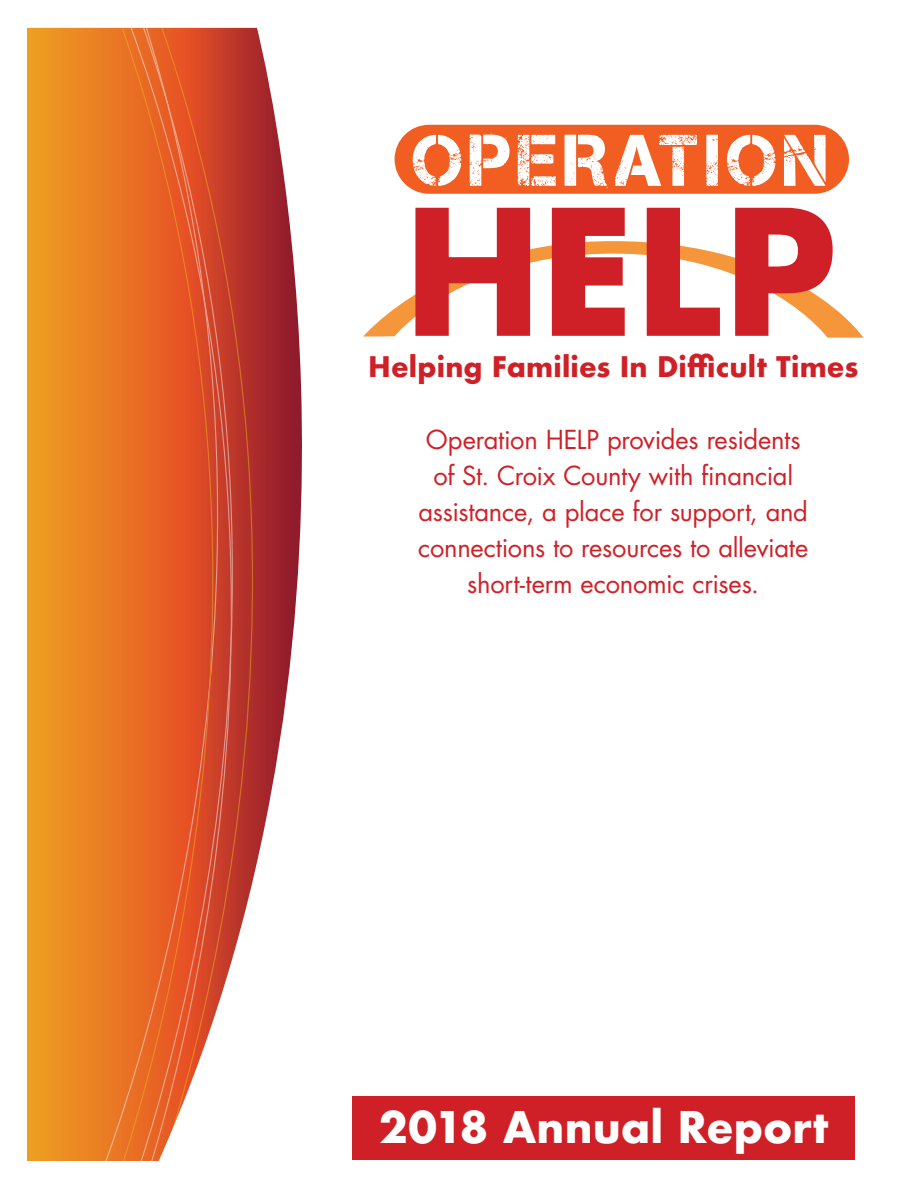
<style>
.page{position:relative;width:918px;height:1188px;background:#fff}
.page>*{position:absolute;margin:0;border:0;box-sizing:border-box;transform-origin:0 0}
.t1{font:700 42.45px "Futura";color:#fff}
.t2{font:700 27.6px "Futura";letter-spacing:.005em;color:#d02027}
.t3{font:25.5px/36px "Futura";letter-spacing:-.01em;color:#d02027;text-align:center}
</style>
<div class="page">
<svg style="left:413px;top:241px;width:450px;height:97px"></svg>
<div style="left:395px;top:125px;width:454px;height:69px;background:#f25d21;border-radius:35px"></div>
<svg style="left:413px;top:135px;width:48px;height:51px"></svg>
<svg style="left:470px;top:133px;width:40px;height:53px"></svg>
<svg style="left:518px;top:135px;width:38px;height:51px"></svg>
<svg style="left:565px;top:135px;width:43px;height:53px"></svg>
<svg style="left:615px;top:135px;width:82px;height:51px"></svg>
<svg style="left:706px;top:135px;width:12px;height:51px"></svg>
<svg style="left:727px;top:135px;width:49px;height:51px"></svg>
<svg style="left:784px;top:135px;width:42px;height:51px"></svg>
<svg style="left:552px;top:208px;width:73px;height:128px;background:#d84546"></svg>
<svg style="left:647px;top:208px;width:73px;height:128px"></svg>
<svg style="left:735px;top:208px;width:98px;height:128px"></svg>
<svg style="left:415px;top:208px;width:115px;height:128px"></svg>
<div style="left:353px;top:1096px;width:502px;height:64px;background:#d02027"></div>
<svg style="left:27px;top:27px;width:275px;height:1134px;background:#df773e"></svg>
<p class="t2" style="left:368px;top:348px;width:492px">Helping Families In Difficult Times</p>
<p class="t3" style="left:418px;top:422px;width:391px">Operation HELP provides residents of St. Croix County with financial assistance, a place for support, and connections to resources to alleviate short-term economic crises.</p>
<h1 class="t1" style="left:379px;top:1099px;width:451px">2018 Annual Report</h1>
</div>
